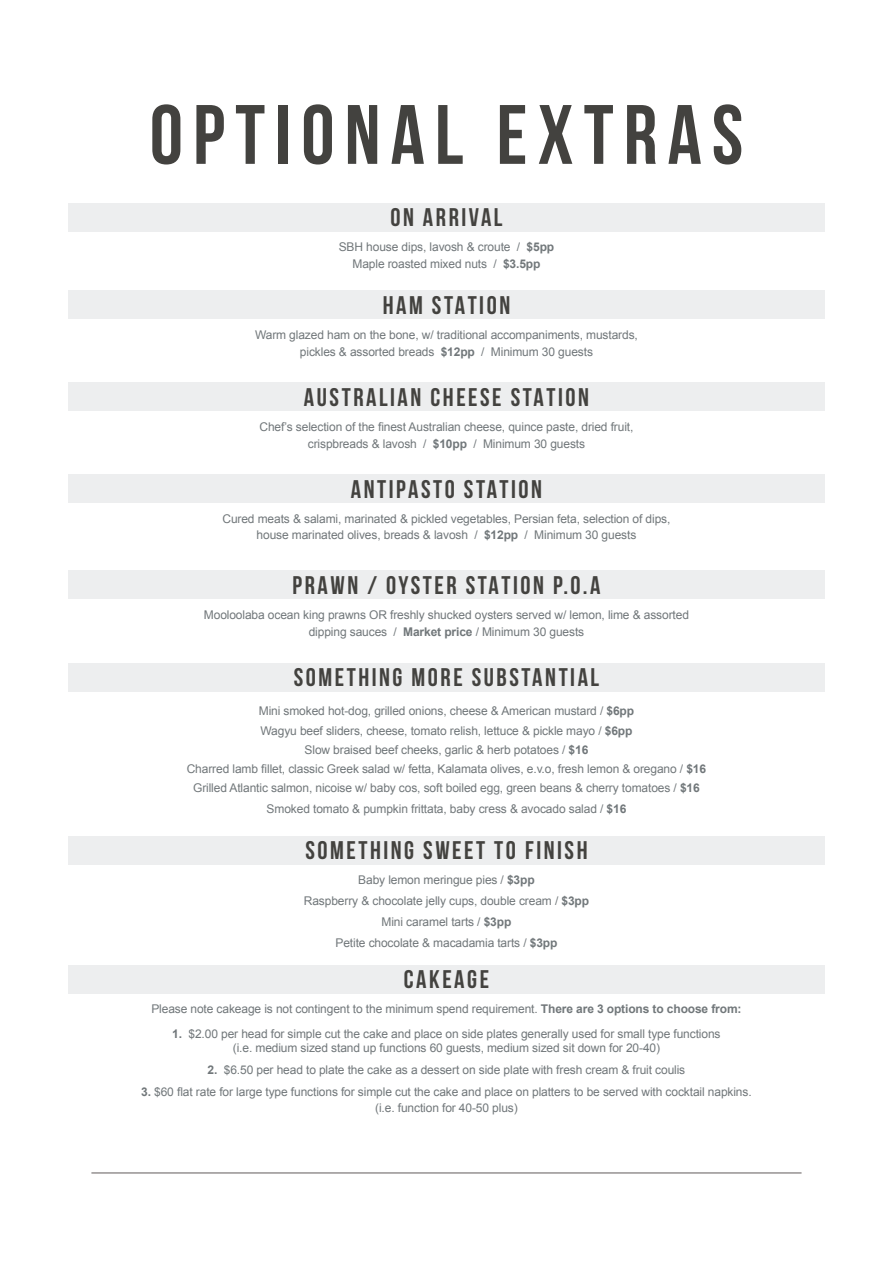
<style>
.page{position:relative;width:893px;height:1263px;background:#fff}
.page>*{position:absolute;margin:0;border:0;box-sizing:border-box;transform-origin:0 0}
.t1{font:700 84px "Bebas Neue";letter-spacing:.12em;color:#43423f}
.t2{font:700 25.5px "Bebas Neue";letter-spacing:.1em;color:#43423f}
.t3{font:12px/16.5px "Arial";letter-spacing:-.01em;color:#71777a;text-align:center}
.s1{font-weight:700}
</style>
<div class="page">
<hr style="left:91px;top:1172px;width:710px;height:2px;background:#959291">
<div style="left:68px;top:965px;width:757px;height:28px;background:#edeeef"></div>
<div style="left:68px;top:836px;width:757px;height:28px;background:#edeeef"></div>
<div style="left:68px;top:663px;width:757px;height:28px;background:#edeeef"></div>
<div style="left:68px;top:570px;width:757px;height:29px;background:#edeeef"></div>
<div style="left:68px;top:474px;width:757px;height:28px;background:#edeeef"></div>
<div style="left:68px;top:383px;width:757px;height:28px;background:#edeeef"></div>
<div style="left:68px;top:291px;width:757px;height:28px;background:#edeeef"></div>
<div style="left:68px;top:203px;width:757px;height:28px;background:#edeeef"></div>
<h1 class="t1" style="left:150px;top:89px;width:595px">OPTIONAL EXTRAS</h1>
<h2 class="t2" style="left:390px;top:204px;width:114px">ON ARRIVAL</h2>
<p class="t3" style="left:339px;top:239px;width:217px">SBH house dips, lavosh &amp; croute / <span class="s1">$5pp<br></span>Maple roasted mixed nuts / <span class="s1">$3.5pp</span></p>
<h2 class="t2" style="left:383px;top:291px;width:129px">HAM STATION</h2>
<p class="t3" style="left:255px;top:327px;width:384px">Warm glazed ham on the bone, w/ traditional accompaniments, mustards, pickles &amp; assorted breads <span class="s1">$12pp</span> / Minimum 30 guests</p>
<h2 class="t2" style="left:304px;top:383px;width:286px">AUSTRALIAN CHEESE STATION</h2>
<p class="t3" style="left:259px;top:419px;width:375px">Chef’s selection of the finest Australian cheese, quince paste, dried fruit, crispbreads &amp; lavosh / <span class="s1">$10pp</span> / Minimum 30 guests</p>
<h2 class="t2" style="left:351px;top:475px;width:193px">ANTIPASTO STATION</h2>
<p class="t3" style="left:222px;top:510px;width:449px">Cured meats &amp; salami, marinated &amp; pickled vegetables, Persian feta, selection of dips, house marinated olives, breads &amp; lavosh / <span class="s1">$12pp</span> / Minimum 30 guests</p>
<h2 class="t2" style="left:292px;top:571px;width:309px">PRAWN / OYSTER STATION P.O.A</h2>
<p class="t3" style="left:204px;top:607px;width:487px">Mooloolaba ocean king prawns OR freshly shucked oysters served w/ lemon, lime &amp; assorted dipping sauces / <span class="s1">Market price</span> / Minimum 30 guests</p>
<h2 class="t2" style="left:294px;top:663px;width:307px">SOMETHING MORE SUBSTANTIAL</h2>
<p class="t3" style="left:187px;top:702px;width:521px;line-height:19.2px">Mini smoked hot-dog, grilled onions, cheese &amp; American mustard / <span class="s1">$6pp<br></span>Wagyu beef sliders, cheese, tomato relish, lettuce &amp; pickle mayo / <span class="s1">$6pp<br></span>Slow braised beef cheeks, garlic &amp; herb potatoes / <span class="s1">$16<br></span>Charred lamb fillet, classic Greek salad w/ fetta, Kalamata olives, e.v.o, fresh lemon &amp; oregano / <span class="s1">$16<br></span>Grilled Atlantic salmon, nicoise w/ baby cos, soft boiled egg, green beans &amp; cherry tomatoes / <span class="s1">$16</span></p>
<p class="t3" style="left:267px;top:801px;width:361px">Smoked tomato &amp; pumpkin frittata, baby cress &amp; avocado salad / <span class="s1">$16</span></p>
<h2 class="t2" style="left:305px;top:836px;width:284px">SOMETHING SWEET TO FINISH</h2>
<p class="t3" style="left:304px;top:870px;width:287px;line-height:20.7px">Baby lemon meringue pies / <span class="s1">$3pp<br></span>Raspberry &amp; chocolate jelly cups, double cream / <span class="s1">$3pp </span>Mini caramel tarts / <span class="s1">$3pp<br></span>Petite chocolate &amp; macadamia tarts / <span class="s1">$3pp</span></p>
<h2 class="t2" style="left:404px;top:965px;width:87px">CAKEAGE</h2>
<p class="t3" style="left:151px;top:1001px;width:592px">Please note cakeage is not contingent to the minimum spend requirement. <span class="s1">There are 3 options to choose from:</span></p>
<p class="t3" style="left:172px;top:1027px;width:550px;line-height:13.5px"><span class="s1">1.</span> $2.00 per head for simple cut the cake and place on side plates generally used for small type functions (i.e. medium sized stand up functions 60 guests, medium sized sit down for 20-40)</p>
<p class="t3" style="left:208px;top:1061px;width:479px"><span class="s1">2.</span> $6.50 per head to plate the cake as a dessert on side plate with fresh cream &amp; fruit coulis</p>
<p class="t3" style="left:141px;top:1083px;width:612px"><span class="s1">3.</span> $60 flat rate for large type functions for simple cut the cake and place on platters to be served with cocktail napkins. (i.e. function for 40-50 plus)</p>
</div>
